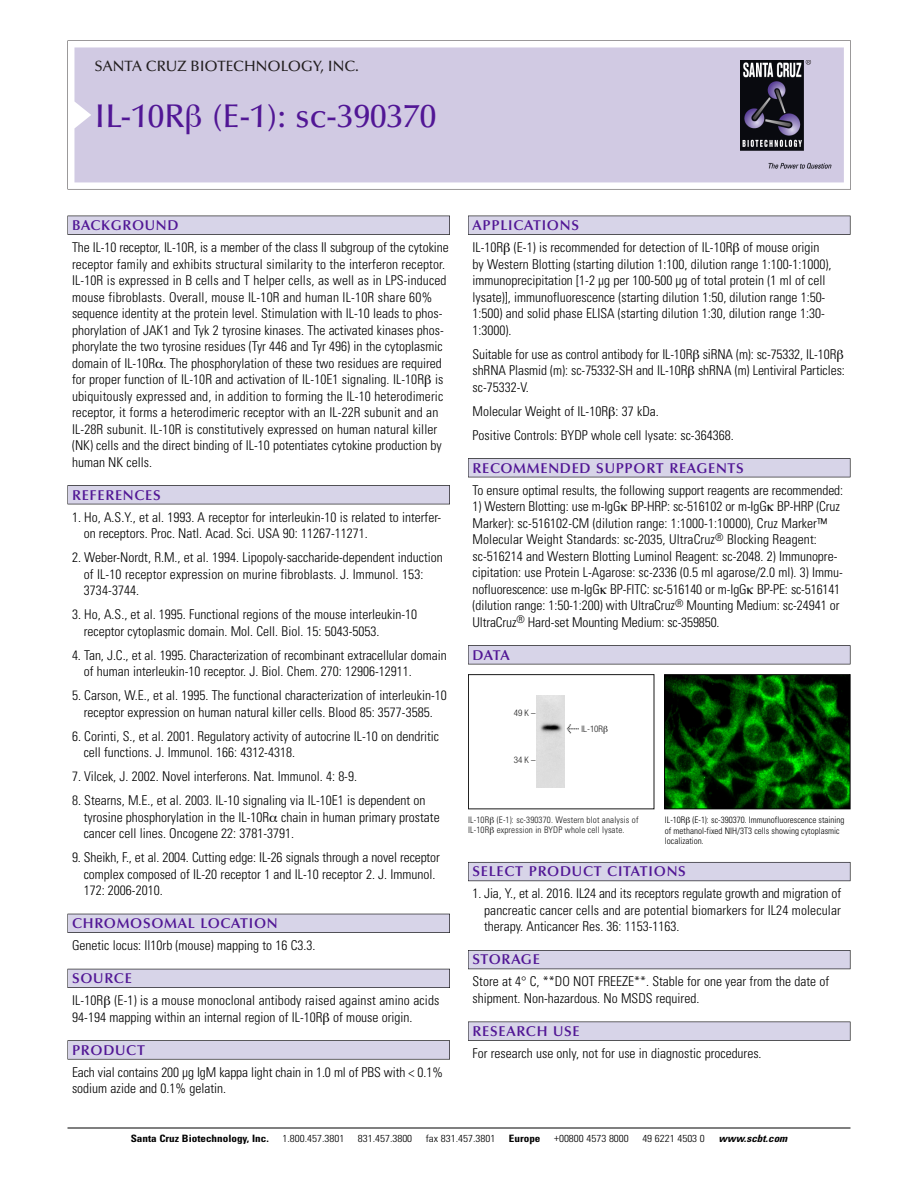
<style>
.page{position:relative;width:918px;height:1188px;background:#fff}
.page>*{position:absolute;margin:0;border:0;box-sizing:border-box;transform-origin:0 0}
.t1{font:500 33px "Optima";color:#511695}
.t2{font:500 15px "Optima";color:#231f20}
.t3{font:600 14.25px "Optima";letter-spacing:.05em;color:#511695}
.t4{font:300 condensed 13.5px/16.5px "Univers";color:#000}
.t5{font:300 condensed 10.2px "Univers";color:#000;scale:1.1 1}
.t6{font:700 condensed 10.2px "Univers";color:#000;scale:1.1 1}
.t7{font:italic 700 condensed 10.2px "Univers";color:#000;scale:1.1 1}
.t8{font:300 condensed 9px/10.5px "Univers";color:#000}
.t9{font:300 condensed 9px/10.5px "Univers";letter-spacing:.015em;color:#191919}
.t10{font:300 condensed 9px "Helvetica Neue";color:#191919}
.s1{font-family:"Meta Plus";font-weight:400;font-stretch:normal;font-size:10.5px}
</style>
<div class="page">
<svg style="left:68px;top:40px;width:783px;height:149px"></svg>
<div style="left:74px;top:47px;width:770px;height:135px;background:#d1cae3"></div>
<img style="left:741px;top:60px;width:90px;height:108px">
<div style="left:68px;top:216px;width:382px;height:19px;background:#535256"></div>
<div style="left:68px;top:216px;width:381px;height:18px;background:#d7d4e8"></div>
<div style="left:68px;top:485px;width:382px;height:19px;background:#515155"></div>
<div style="left:68px;top:486px;width:381px;height:18px;background:#d7d4e8"></div>
<div style="left:68px;top:914px;width:382px;height:19px;background:#515057"></div>
<div style="left:68px;top:914px;width:381px;height:18px;background:#d7d4e8"></div>
<div style="left:68px;top:969px;width:382px;height:19px;background:#535259"></div>
<div style="left:68px;top:969px;width:381px;height:18px;background:#d7d4e8"></div>
<svg style="left:68px;top:1040px;width:382px;height:20px"></svg>
<div style="left:68px;top:1041px;width:381px;height:18px;background:#d7d4e8"></div>
<div style="left:468px;top:216px;width:382px;height:19px;background:#535256"></div>
<div style="left:468px;top:216px;width:382px;height:18px;background:#d7d4e8"></div>
<div style="left:468px;top:458px;width:382px;height:19px;background:#515155"></div>
<div style="left:468px;top:459px;width:382px;height:18px;background:#d7d4e8"></div>
<div style="left:468px;top:645px;width:382px;height:19px;background:#545357"></div>
<div style="left:468px;top:646px;width:382px;height:18px;background:#d7d4e8"></div>
<div style="left:468px;top:862px;width:382px;height:19px;background:#5e5d65"></div>
<div style="left:468px;top:863px;width:382px;height:18px;background:#d7d4e8"></div>
<div style="left:468px;top:950px;width:382px;height:19px;background:#55545b"></div>
<div style="left:468px;top:951px;width:382px;height:18px;background:#d7d4e8"></div>
<div style="left:468px;top:1022px;width:382px;height:19px;background:#545457"></div>
<div style="left:468px;top:1022px;width:382px;height:18px;background:#d7d4e8"></div>
<hr style="left:68px;top:1128px;width:782px;height:1px;background:#000">
<div style="left:468px;top:674px;width:186px;height:135px;border:1px solid #191919"></div>
<img style="left:537px;top:695px;width:28px;height:93px">
<img style="left:666px;top:676px;width:182px;height:131px">
<div style="left:664px;top:674px;width:186px;height:135px;border:1px solid #000"></div>
<svg style="left:187px;top:105px;width:14px;height:29px"></svg>
<p class="t2" style="left:94px;top:60px;width:266px">SANTA CRUZ BIOTECHNOLOGY, INC.</p>
<p class="t1" style="left:94px;top:102px;width:343px">IL-10R (E-1): sc-390370</p>
<p class="t3" style="left:72px;top:219px;width:108px">BACKGROUND</p>
<p class="t4" style="left:72px;top:240px;width:378px">The IL-10 receptor, IL-10R, is a member of the class II subgroup of the cytokine receptor family and exhibits structural similarity to the interferon receptor.<br>IL-10R is expressed in B cells and T helper cells, as well as in LPS-induced mouse fibroblasts. Overall, mouse IL-10R and human IL-10R share 60% sequence identity at the protein level. Stimulation with IL-10 leads to phos&shy;phorylation of JAK1 and Tyk 2 tyrosine kinases. The activated kinases phos&shy;phorylate the two tyrosine residues (Tyr 446 and Tyr 496) in the cytoplasmic domain of IL-10R . The phosphorylation of these two residues are required for proper function of IL-10R and activation of IL-10E1 signaling. IL-10R is ubiquitously expressed and, in addition to forming the IL-10 heterodimeric receptor, it forms a heterodimeric receptor with an IL-22R subunit and an IL-28R subunit. IL-10R is constitutively expressed on human natural killer (NK) cells and the direct binding of IL-10 potentiates cytokine production by human NK cells.</p>
<p class="t3" style="left:72px;top:489px;width:90px">REFERENCES</p>
<p class="t4" style="left:84px;top:510px;width:359px;text-indent:-12px">1. Ho, A.S.Y., et al. 1993. A receptor for interleukin-10 is related to interfer&shy;on receptors. Proc. Natl. Acad. Sci. USA 90: 11267-11271.</p>
<p class="t4" style="left:84px;top:550px;width:361px;text-indent:-12px">2. Weber-Nordt, R.M., et al. 1994. Lipopoly-saccharide-dependent induction of IL-10 receptor expression on murine fibroblasts. J. Immunol. 153:<br>3734-3744.</p>
<p class="t4" style="left:84px;top:607px;width:335px;text-indent:-12px">3. Ho, A.S., et al. 1995. Functional regions of the mouse interleukin-10 receptor cytoplasmic domain. Mol. Cell. Biol. 15: 5043-5053.</p>
<p class="t4" style="left:84px;top:648px;width:364px;text-indent:-12px">4. Tan, J.C., et al. 1995. Characterization of recombinant extracellular domain of human interleukin-10 receptor. J. Biol. Chem. 270: 12906-12911.</p>
<p class="t4" style="left:72px;top:688px;width:376px;text-align:center">5. Carson, W.E., et al. 1995. The functional characterization of interleukin-10 receptor expression on human natural killer cells. Blood 85: 3577-3585.</p>
<p class="t4" style="left:84px;top:729px;width:357px;text-indent:-12px">6. Corinti, S., et al. 2001. Regulatory activity of autocrine IL-10 on dendritic cell functions. J. Immunol. 166: 4312-4318.</p>
<p class="t4" style="left:72px;top:769px;width:287px">7. Vilcek, J. 2002. Novel interferons. Nat. Immunol. 4: 8-9.</p>
<p class="t4" style="left:84px;top:793px;width:358px;text-indent:-12px">8. Stearns, M.E., et al. 2003. IL-10 signaling via IL-10E1 is dependent on tyrosine phosphorylation in the IL-10R chain in human primary prostate cancer cell lines. Oncogene 22: 3781-3791.</p>
<p class="t4" style="left:84px;top:850px;width:358px;text-indent:-12px">9. Sheikh, F., et al. 2004. Cutting edge: IL-26 signals through a novel receptor complex composed of IL-20 receptor 1 and IL-10 receptor 2. J. Immunol.<br>172: 2006-2010.</p>
<p class="t3" style="left:72px;top:917px;width:207px">CHROMOSOMAL LOCATION</p>
<p class="t4" style="left:72px;top:939px;width:245px">Genetic locus: Il10rb (mouse) mapping to 16 C3.3.</p>
<p class="t3" style="left:72px;top:972px;width:61px">SOURCE</p>
<p class="t4" style="left:72px;top:994px;width:369px">IL-10R (E-1) is a mouse monoclonal antibody raised against amino acids<br>94-194 mapping within an internal region of IL-10R of mouse origin.</p>
<p class="t3" style="left:72px;top:1044px;width:74px">PRODUCT</p>
<p class="t4" style="left:72px;top:1065px;width:372px">Each vial contains 200 µg IgM kappa light chain in 1.0 ml of PBS with &lt; 0.1% sodium azide and 0.1% gelatin.</p>
<p class="t3" style="left:473px;top:219px;width:108px">APPLICATIONS</p>
<p class="t4" style="left:473px;top:240px;width:360px">IL-10R (E-1) is recommended for detection of IL-10R of mouse origin by Western Blotting (starting dilution 1:100, dilution range 1:100-1:1000), immunoprecipitation [1-2 µg per 100-500 µg of total protein (1 ml of cell lysate)], immunofluorescence (starting dilution 1:50, dilution range 1:50- 1:500) and solid phase ELISA (starting dilution 1:30, dilution range 1:30- 1:3000).</p>
<p class="t4" style="left:473px;top:347px;width:374px">Suitable for use as control antibody for IL-10R siRNA (m): sc-75332, IL-10R shRNA Plasmid (m): sc-75332-SH and IL-10R shRNA (m) Lentiviral Particles: sc-75332-V.</p>
<p class="t4" style="left:473px;top:404px;width:188px">Molecular Weight of IL-10R : 37 kDa.</p>
<p class="t4" style="left:473px;top:428px;width:263px">Positive Controls: BYDP whole cell lysate: sc-364368.</p>
<p class="t3" style="left:473px;top:462px;width:273px">RECOMMENDED SUPPORT REAGENTS</p>
<p class="t4" style="left:473px;top:483px;width:372px">To ensure optimal results, the following support reagents are recommended:</p>
<p class="t4" style="left:473px;top:499px;width:372px">1) Western Blotting: use m-IgG BP-HRP: sc-516102 or m-IgG BP-HRP (Cruz Marker): sc-516102-CM (dilution range: 1:1000-1:10000), Cruz Marker™ Molecular Weight Standards: sc-2035, UltraCruz<sup>®</sup> Blocking Reagent: sc-516214 and Western Blotting Luminol Reagent: sc-2048. 2) Immunopre&shy;cipitation: use Protein L-Agarose: sc-2336 (0.5 ml agarose/2.0 ml). 3) Immu&shy;nofluorescence: use m-IgG BP-FITC: sc-516140 or m-IgG BP-PE: sc-516141 (dilution range: 1:50-1:200) with UltraCruz<sup>®</sup> Mounting Medium: sc-24941 or UltraCruz<sup>®</sup> Hard-set Mounting Medium: sc-359850.</p>
<p class="t3" style="left:473px;top:649px;width:39px">DATA</p>
<p class="t10" style="left:514px;top:710px;width:23px">49K–</p>
<p class="t10" style="left:514px;top:756px;width:23px">34K–</p>
<p class="t10" style="left:567px;top:725px;width:38px"><span class="s1">&lt;</span> IL-10R</p>
<p class="t9" style="left:468px;top:815px;width:172px">IL-10R (E-1): sc-390370. Western blot analysis of<br>IL-10R expression in BYDP whole cell lysate.</p>
<p class="t8" style="left:665px;top:816px;width:181px">IL-10R (E-1): sc-390370. Immunofluorescence staining of methanol-fixed NIH/3T3 cells showing cytoplasmic localization.</p>
<p class="t3" style="left:473px;top:866px;width:215px">SELECT PRODUCT CITATIONS</p>
<p class="t4" style="left:484px;top:887px;width:358px;text-align:justify;text-indent:-12px">1. Jia, Y., et al. 2016. IL24 and its receptors regulate growth and migration of pancreatic cancer cells and are potential biomarkers for IL24 molecular therapy. Anticancer Res. 36: 1153-1163.</p>
<p class="t3" style="left:473px;top:954px;width:69px">STORAGE</p>
<p class="t4" style="left:473px;top:975px;width:358px">Store at 4° C, **DO NOT FREEZE**. Stable for one year from the date of shipment. Non-hazardous. No MSDS required.</p>
<p class="t3" style="left:473px;top:1025px;width:109px">RESEARCH USE</p>
<p class="t4" style="left:473px;top:1046px;width:291px">For research use only, not for use in diagnostic procedures.</p>
<p class="t6" style="left:131px;top:1135px;width:127px">Santa Cruz Biotechnology, Inc.</p>
<p class="t5" style="left:282px;top:1135px;width:58px">1.800.457.3801</p>
<p class="t5" style="left:358px;top:1135px;width:51px">831.457.3800</p>
<p class="t5" style="left:426px;top:1135px;width:65px">fax 831.457.3801</p>
<p class="t6" style="left:509px;top:1135px;width:30px">Europe</p>
<p class="t5" style="left:554px;top:1135px;width:69px">+00800 4573 8000</p>
<p class="t5" style="left:642px;top:1135px;width:58px">49 6221 4503 0</p>
<p class="t7" style="left:719px;top:1135px;width:66px">www.scbt.com</p>
</div>
